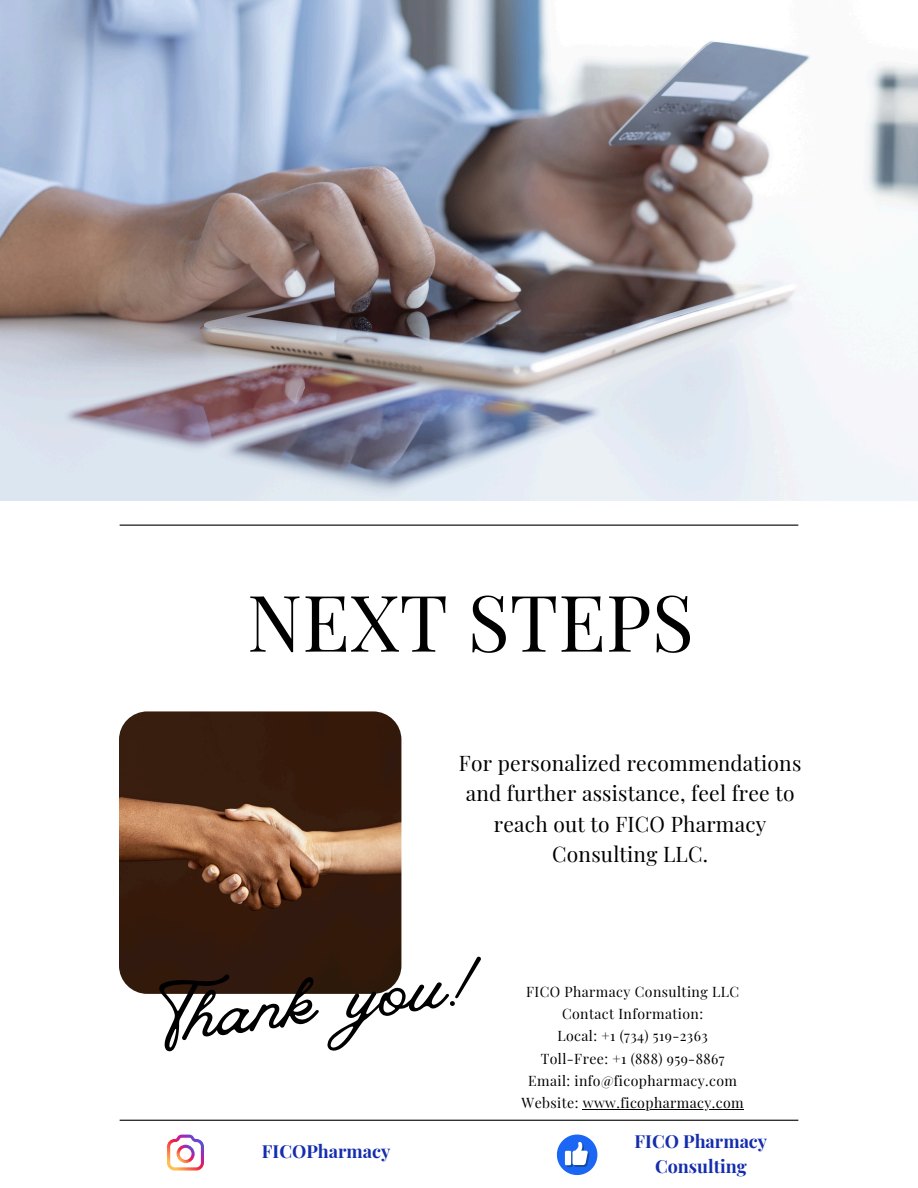
<style>
.page{position:relative;width:918px;height:1188px;background:#fff}
.page>*{position:absolute;margin:0;border:0;box-sizing:border-box;transform-origin:0 0}
.t1{font:94.8px "Vintage Goods";color:#000}
.t2{font:78.15px "Playfair Display";color:#000}
.t3{font:21px/30.3px "Playfair Display";letter-spacing:.01em;color:#000;text-align:center}
.t4{font:700 18px/24.8px "Playfair Display";color:#142dad;text-align:center}
.t5{font:14.1px "Playfair Display";letter-spacing:.03em;color:#000}
</style>
<div class="page">
<img style="left:119px;top:711px;width:282px;height:283px;border-radius:28px">
<hr style="left:120px;top:1120px;width:678px;height:1px;background:#000">
<hr style="left:120px;top:525px;width:678px;height:1px;background:#000">
<svg style="left:167px;top:1135px;width:37px;height:36px"></svg>
<svg style="left:557px;top:1135px;width:40px;height:40px"></svg>
<img style="left:0;top:0;width:918px;height:501px">
<hr style="left:583px;top:1109px;width:161px;height:1px;background:#000">
<p class="t2" style="left:247px;top:567px;width:448px">NEXT STEPS</p>
<h3 class="t3" style="left:459px;top:747px;width:344px">For personalized recommendations and further assistance, feel free to reach out to FICO Pharmacy<br>Consulting LLC.</h3>
<p class="t1" style="left:154px;top:960px;width:323px;rotate:-7deg">Thank you!</p>
<h1 class="t5" style="left:526px;top:981px;width:215px">FICO Pharmacy Consulting LLC</h1>
<p class="t5" style="left:562px;top:1004px;width:143px">Contact Information:</p>
<p class="t5" style="left:558px;top:1026px;width:152px">Local: +1 (734) 519-2363</p>
<p class="t5" style="left:541px;top:1048px;width:185px">Toll-Free: +1 (888) 959-8867</p>
<p class="t5" style="left:528px;top:1071px;width:210px">Email: info@ficopharmacy.com</p>
<p class="t5" style="left:522px;top:1093px;width:224px">Website: www.ficopharmacy.com</p>
<h4 class="t4" style="left:262px;top:1138px;width:130px">FICOPharmacy</h4>
<p class="t4" style="left:635px;top:1128px;width:134px">FICO Pharmacy<br>Consulting</p>
</div>
